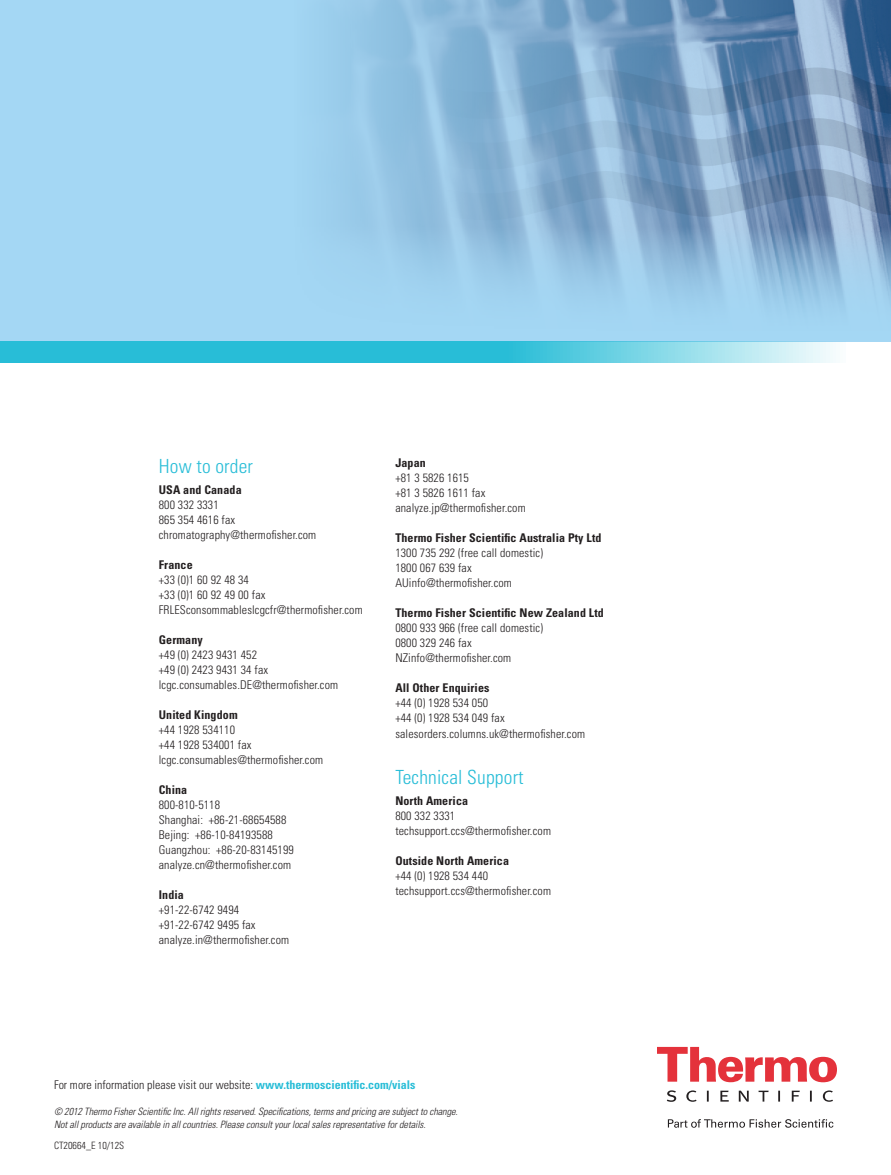
<style>
.page{position:relative;width:891px;height:1175px;background:#fff}
.page>*{position:absolute;margin:0;border:0;box-sizing:border-box;transform-origin:0 0}
.t1{font:300 condensed 19.5px "Univers LT Std";letter-spacing:.01em;color:#28bdd7}
.t2{font:300 condensed 12px/15px "Univers LT Std";letter-spacing:.01em;color:#231f20}
.t3{font:700 condensed 12px "Univers LT Std";letter-spacing:.01em;color:#231f20}
.t4{font:italic 300 condensed 10.2px/12.8px "Univers LT Std";letter-spacing:-.005em;color:#231f20}
.t5{font:300 condensed 10.2px "Univers LT Std";color:#231f20}
.s1{font-weight:700;color:#28bdd7}
</style>
<div class="page">
<svg style="left:657px;top:1046px;width:180px;height:36px"></svg>
<svg style="left:667px;top:1090px;width:166px;height:11px"></svg>
<svg style="left:668px;top:1119px;width:165px;height:8px"></svg>
<div style="left:0;top:0;width:891px;height:341px;background:#a4d7f4"></div>
<img style="left:336px;top:0;width:555px;height:307px">
<svg style="left:0;top:341px;width:846px;height:21px;background:#51c9de"></svg>
<svg style="left:444px;top:67px;width:447px;height:153px;background:#799ec0"></svg>
<h1 class="t1" style="left:159px;top:454px;width:96px">How to order</h1>
<p class="t3" style="left:159px;top:482px;width:84px">USA and Canada</p>
<p class="t2" style="left:159px;top:497px;width:159px">800 332 3331<br>865 354 4616 fax chromatography@thermofisher.com</p>
<p class="t3" style="left:159px;top:557px;width:35px">France</p>
<p class="t2" style="left:159px;top:572px;width:205px">+33 (0)1 60 92 48 34<br>+33 (0)1 60 92 49 00 fax<br>FRLESconsommableslcgcfr@thermofisher.com</p>
<p class="t3" style="left:159px;top:632px;width:46px">Germany</p>
<p class="t2" style="left:159px;top:647px;width:181px">+49 (0) 2423 9431 452<br>+49 (0) 2423 9431 34 fax lcgc.consumables.DE@thermofisher.com</p>
<p class="t3" style="left:159px;top:707px;width:80px">United Kingdom</p>
<p class="t2" style="left:159px;top:722px;width:166px">+44 1928 534110<br>+44 1928 534001 fax lcgc.consumables@thermofisher.com</p>
<p class="t3" style="left:159px;top:782px;width:30px">China</p>
<p class="t2" style="left:159px;top:797px;width:137px">800-810-5118<br>Shanghai: +86-21-68654588<br>Bejing: +86-10-84193588<br>Guangzhou: +86-20-83145199 analyze.cn@thermofisher.com</p>
<p class="t3" style="left:159px;top:887px;width:27px">India</p>
<p class="t2" style="left:159px;top:902px;width:132px">+91-22-6742 9494 +91-22-6742 9495 fax analyze.in@thermofisher.com</p>
<p class="t3" style="left:395px;top:456px;width:32px">Japan</p>
<p class="t2" style="left:395px;top:470px;width:132px">+81 3 5826 1615<br>+81 3 5826 1611 fax analyze.jp@thermofisher.com</p>
<p class="t3" style="left:395px;top:531px;width:208px">Thermo Fisher Scientific Australia Pty Ltd</p>
<p class="t2" style="left:395px;top:545px;width:149px">1300 735 292 (free call domestic)<br>1800 067 639 fax<br>AUinfo@thermofisher.com</p>
<p class="t3" style="left:395px;top:606px;width:210px">Thermo Fisher Scientific New Zealand Ltd</p>
<p class="t2" style="left:395px;top:620px;width:149px">0800 933 966 (free call domestic)<br>0800 329 246 fax<br>NZinfo@thermofisher.com</p>
<p class="t3" style="left:395px;top:681px;width:96px">All Other Enquiries</p>
<p class="t2" style="left:395px;top:695px;width:191px">+44 (0) 1928 534 050<br>+44 (0) 1928 534 049 fax salesorders.columns.uk@thermofisher.com</p>
<h1 class="t1" style="left:395px;top:765px;width:130px">Technical Support</h1>
<p class="t3" style="left:395px;top:793px;width:74px">North America</p>
<p class="t2" style="left:395px;top:808px;width:157px">800 332 3331 techsupport.ccs@thermofisher.com</p>
<p class="t3" style="left:395px;top:853px;width:115px">Outside North America</p>
<p class="t2" style="left:395px;top:868px;width:157px">+44 (0) 1928 534 440 techsupport.ccs@thermofisher.com</p>
<p class="t2" style="left:54px;top:1077px;width:363px">For more information please visit our website: <span class="s1">www.thermoscientific.com/vials</span></p>
<p class="t4" style="left:54px;top:1105px;width:405px">© 2012 Thermo Fisher Scientific Inc. All rights reserved. Specifications, terms and pricing are subject to change.<br>Not all products are available in all countries. Please consult your local sales representative for details.</p>
<p class="t5" style="left:54px;top:1139px;width:72px">CT20664_E 10/12S</p>
</div>
